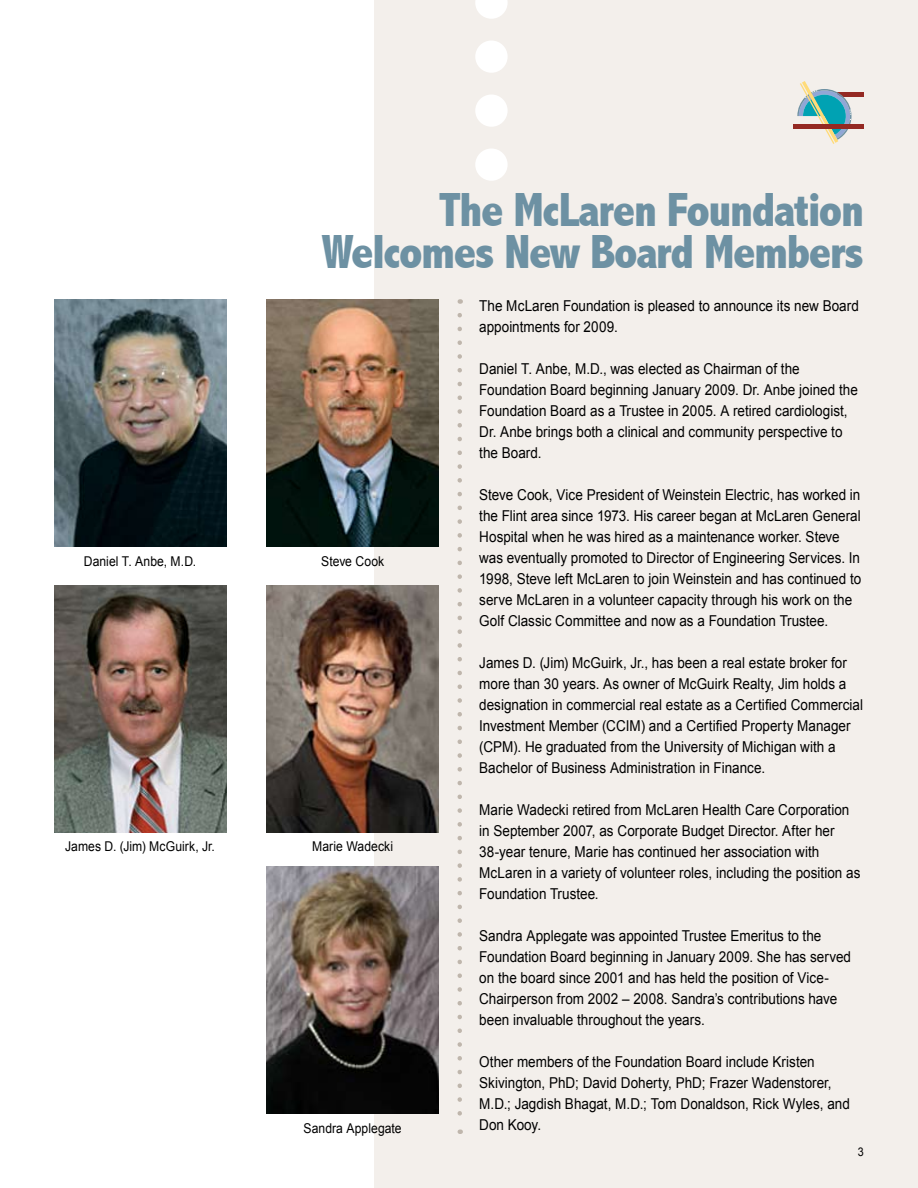
<style>
.page{position:relative;width:918px;height:1188px;background:#fff}
.page>*{position:absolute;margin:0;border:0;box-sizing:border-box;transform-origin:0 0}
.t1{font:800 condensed 48px/42px "Abadi";letter-spacing:-.03em;color:#6d91a3;text-align:right}
.t2{font:15px/21px "Arial";color:#000;scale:.9 1}
.t3{font:13.5px "Arial";letter-spacing:.005em;color:#000;scale:.9 1}
</style>
<div class="page">
<div style="left:374px;top:0;width:544px;height:1188px;background:#f3efeb"></div>
<svg style="left:475px;top:0;width:33px;height:19px"></svg>
<div style="left:475px;top:40px;width:33px;height:33px;background:#fff;border-radius:50%"></div>
<div style="left:475px;top:94px;width:33px;height:33px;background:#fff;border-radius:50%"></div>
<div style="left:475px;top:148px;width:33px;height:33px;background:#fff;border-radius:50%"></div>
<div style="left:837px;top:92px;width:27px;height:5px;background:#942923"></div>
<svg style="left:797px;top:81px;width:55px;height:63px"></svg>
<hr style="left:793px;top:124px;width:71px;height:4px;background:#942923">
<img style="left:267px;top:300px;width:172px;height:247px">
<img style="left:54px;top:585px;width:172px;height:247px">
<img style="left:267px;top:585px;width:172px;height:247px">
<svg style="left:458px;top:315px;width:4px;height:819px"></svg>
<img style="left:54px;top:300px;width:172px;height:247px">
<img style="left:267px;top:867px;width:172px;height:247px">
<h1 class="t1" style="left:321px;top:189px;width:544px">The McLaren Foundation<br>Welcomes New Board Members</h1>
<p class="t3" style="left:84px;top:553px;width:126px">Daniel T. Anbe, M.D.</p>
<p class="t3" style="left:321px;top:553px;width:72px">Steve Cook</p>
<p class="t3" style="left:65px;top:839px;width:168px">James D. (Jim) McGuirk, Jr.</p>
<p class="t3" style="left:312px;top:839px;width:92px">Marie Wadecki</p>
<p class="t3" style="left:304px;top:1120px;width:111px">Sandra Applegate</p>
<p class="t2" style="left:479px;top:295px;width:423px">The McLaren Foundation is pleased to announce its new Board appointments for 2009.</p>
<p class="t2" style="left:479px;top:358px;width:422px">Daniel T. Anbe, M.D., was elected as Chairman of the Foundation Board beginning January 2009. Dr. Anbe joined the Foundation Board as a Trustee in 2005. A retired cardiologist, Dr. Anbe brings both a clinical and community perspective to the Board.</p>
<p class="t2" style="left:479px;top:484px;width:426px">Steve Cook, Vice President of Weinstein Electric, has worked in the Flint area since 1 973. His career began at McLaren General Hospital when he was hired as a maintenance worker. Steve was eventually promoted to Director of Engineering Services. In 1 998, Steve left McLaren to join Weinstein and has continued to serve McLaren in a volunteer capacity through his work on the Golf Classic Committee and now as a Foundation Trustee.</p>
<p class="t2" style="left:479px;top:652px;width:428px">James D. (Jim) McGuirk, Jr., has been a real estate broker for more than 30 years. As owner of McGuirk Realty, Jim holds a designation in commercial real estate as a Certified Commercial Investment Member (CCIM) and a Certified Property Manager (CPM). He graduated from the University of Michigan with a Bachelor of Business Administration in Finance.</p>
<p class="t2" style="left:479px;top:799px;width:425px">Marie Wadecki retired from McLaren Health Care Corporation in September 2007, as Corporate Budget Director. After her 38-year tenure, Marie has continued her association with McLaren in a variety of volunteer roles, including the position as Foundation Trustee.</p>
<p class="t2" style="left:479px;top:925px;width:415px">Sandra Applegate was appointed Trustee Emeritus to the Foundation Board beginning in January 2009. She has served on the board since 2001 and has held the position of Vice-Chairperson from 2002 – 2008. Sandra’s contributions have been invaluable throughout the years.</p>
<p class="t2" style="left:479px;top:1051px;width:413px">Other members of the Foundation Board include Kristen Skivington, PhD; David Doherty, PhD; Frazer Wadenstorer, M.D.; Jagdish Bhagat, M.D.; Tom Donaldson, Rick Wyles, and Don Kooy.</p>
</div>
